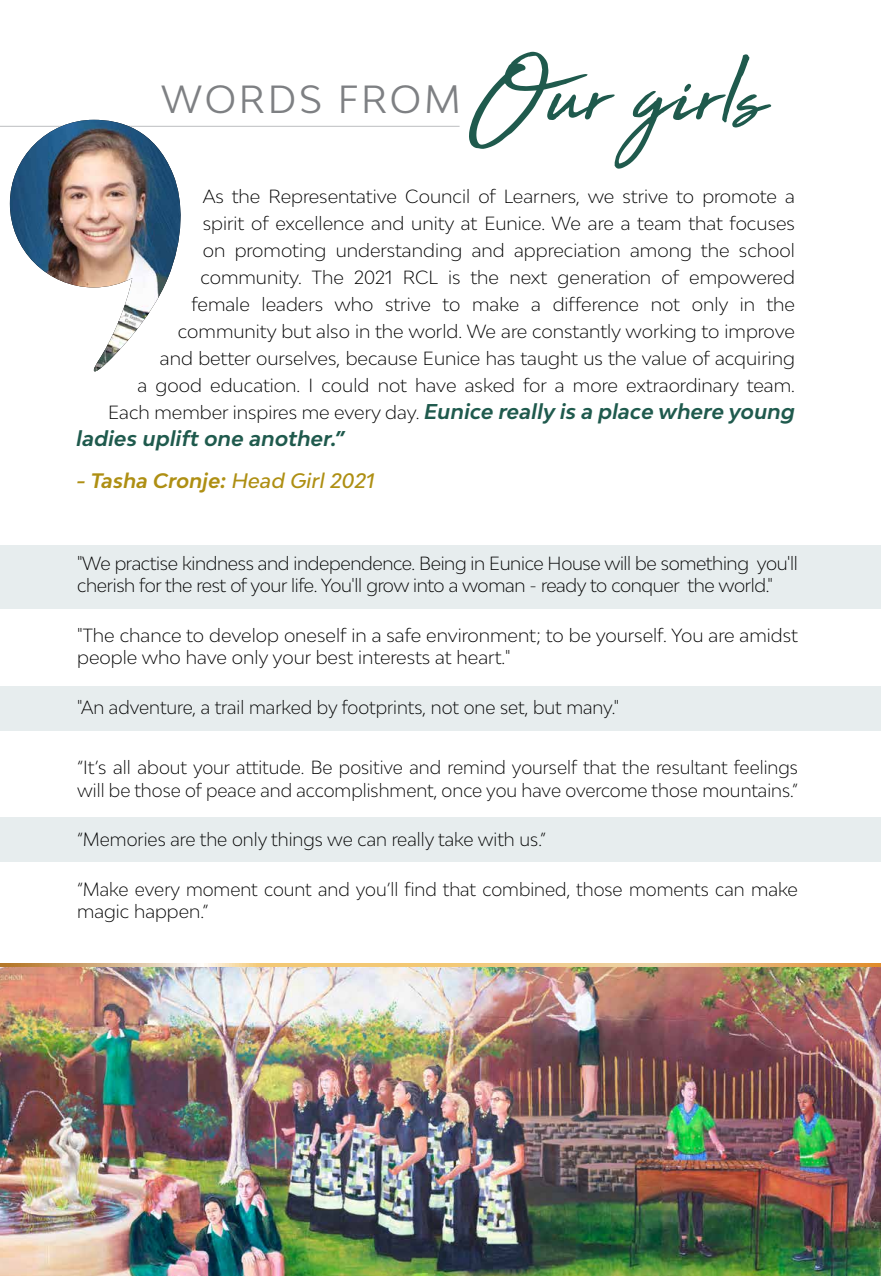
<style>
.page{position:relative;width:881px;height:1276px;background:#fff}
.page>*{position:absolute;margin:0;border:0;box-sizing:border-box;transform-origin:0 0}
.t1{font:105.3px "High Tide";color:#1f5a4d}
.t2{font:37.12px "Bw Modelica";letter-spacing:.08em;color:#7e8083}
.t3{font:italic 700 20.25px/27px "Bw Modelica";letter-spacing:.01em;color:#1f5a4d}
.t4{font:italic 700 19.8px "Bw Modelica";letter-spacing:.01em;color:#ae8f13}
.t5{font:300 18px/27px "Bw Modelica";color:#000}
.t6{font:300 18px/22.5px "Bw Modelica";color:#000;scale:.96 1}
.t7{font:300 18px/22.5px "Bw Modelica";letter-spacing:-.02em;color:#000}
.s1{font-weight:300;font-style:normal;font-size:18px;color:#000}
.s2{font-weight:500}
</style>
<div class="page">
<hr style="left:0;top:126px;width:459px;height:1px;background:#bcbec0">
<img style="left:10px;top:120px;width:174px;height:252px">
<div style="left:0;top:545px;width:880px;height:64px;background:#e7edee"></div>
<div style="left:0;top:686px;width:880px;height:44px;background:#e7edee"></div>
<div style="left:0;top:817px;width:880px;height:45px;background:#e7edee"></div>
<img style="left:0;top:966px;width:880px;height:310px">
<svg style="left:0;top:964px;width:880px;height:2px;background:#e8be7f"></svg>
<h1 class="t1" style="left:468px;top:22px;width:296px">Our girls</h1>
<p class="t5" style="left:137px;top:183px;width:659px;text-align:right">As the Representative Council of Learners, we strive to promote a<br>spirit of excellence and unity at Eunice. We are a team that focuses<br>on promoting understanding and appreciation among the school community. The 2021 RCL is the next generation of empowered<br>female leaders who strive to make a difference not only in the community but also in the world. We are constantly working to improve<br>and better ourselves, because Eunice has taught us the value of acquiring<br>a good education. I could not have asked for a more extraordinary team.</p>
<p class="t3" style="left:77px;top:398px;width:719px;text-indent:31px"><span class="s1">Each member inspires me every day.</span> Eunice really is a place where young ladies uplift one another.”</p>
<p class="t4" style="left:77px;top:468px;width:299px">- Tasha Cronje: <span class="s2">Head Girl 2021</span></p>
<h2 class="t2" style="left:161px;top:75px;width:301px">WORDS FROM</h2>
<p class="t7" style="left:77px;top:551px;width:722px">"We practise kindness and independence. Being in Eunice House will be something you'll cherish for the rest of your life. You'll grow into a woman - ready to conquer the world."</p>
<p class="t5" style="left:77px;top:623px;width:722px;line-height:22.5px">"The chance to develop oneself in a safe environment; to be yourself. You are amidst people who have only your best interests at heart."</p>
<p class="t6" style="left:77px;top:695px;width:566px">"An adventure, a trail marked by footprints, not one set, but many."</p>
<p class="t5" style="left:77px;top:756px;width:722px;line-height:22.5px">“It’s all about your attitude. Be positive and remind yourself that the resultant feelings will be those of peace and accomplishment, once you have overcome those mountains.”</p>
<p class="t6" style="left:77px;top:828px;width:490px">“Memories are the only things we can really take with us.”</p>
<p class="t6" style="left:77px;top:877px;width:752px">“Make every moment count and you’ll find that combined, those moments can make magic happen.”</p>
</div>
